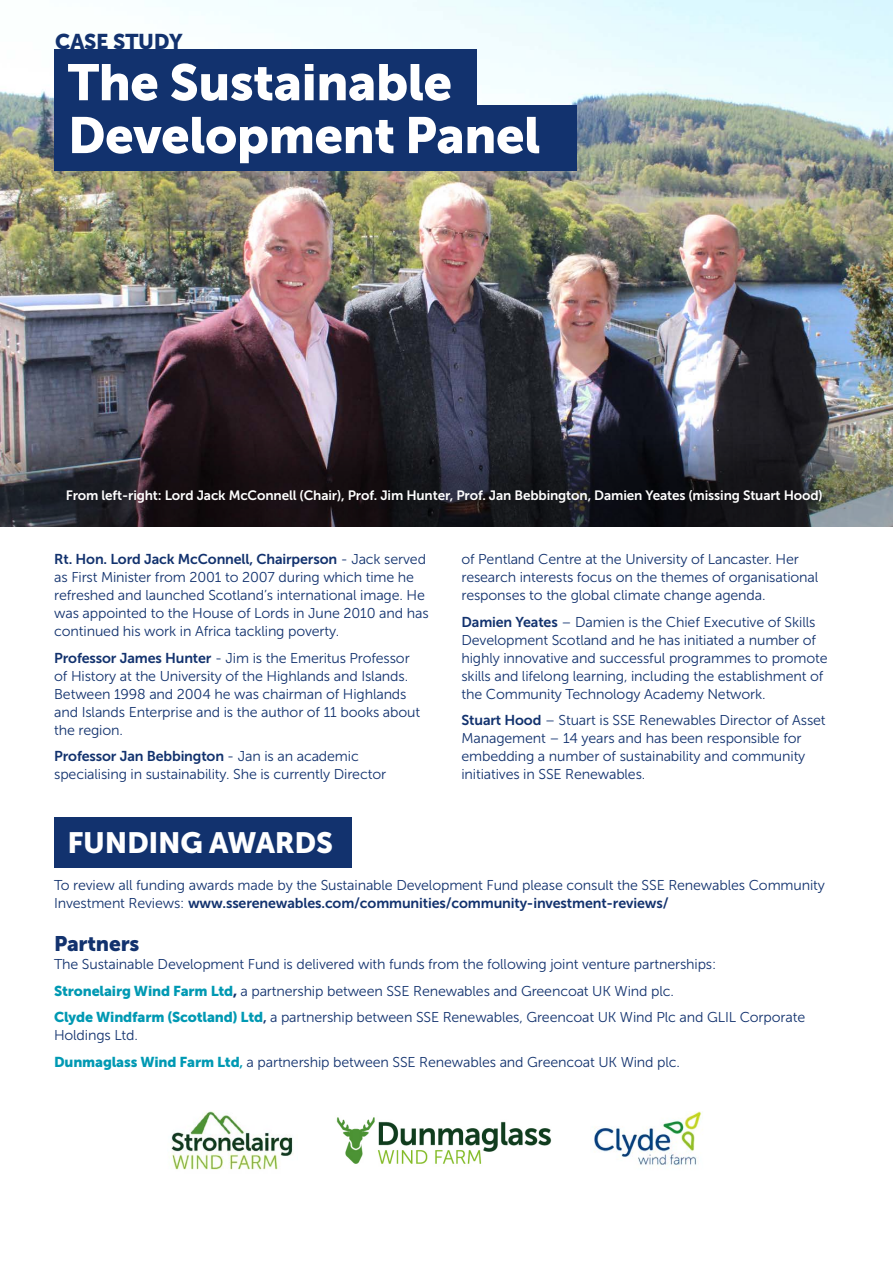
<style>
.page{position:relative;width:893px;height:1263px;background:#fff}
.page>*{position:absolute;margin:0;border:0;box-sizing:border-box;transform-origin:0 0}
.t1{font:50.7px/52.8px "Museo Sans 900";letter-spacing:-.01em;color:#fff}
.t2{font:29.25px "Museo Sans 900";letter-spacing:-.01em;color:#fff}
.t3{font:21.3px "Museo Sans 900";letter-spacing:-.01em;color:#12326e}
.t4{font:21px "Museo Sans 900";letter-spacing:-.01em;color:#12326e}
.t5{font:14.25px/18px "Museo Sans 300";letter-spacing:-.01em;color:#12326e}
.t6{font:14.25px "Museo Sans 700";letter-spacing:-.01em;color:#12326e}
.t7{font:13.5px "Museo Sans 700";letter-spacing:-.01em;color:#fff}
.s1{font-family:"Museo Sans 300"}
.s2{font-family:"Museo Sans 700"}
.s3{font-family:"Museo Sans 900";color:#0099b3}
.s4{font-family:"Museo Sans 900"}
.s5{font-family:"Museo Sans 700";color:#0099b3}
</style>
<div class="page">
<img style="left:0;top:0;width:893px;height:432px">
<div style="left:54px;top:817px;width:297px;height:50px;background:#12326e"></div>
<div style="left:54px;top:49px;width:422px;height:62px;background:#12326e"></div>
<div style="left:54px;top:105px;width:522px;height:66px;background:#12326e"></div>
<img style="left:594px;top:1111px;width:107px;height:55px">
<img style="left:336px;top:1117px;width:216px;height:47px">
<img style="left:169px;top:1111px;width:124px;height:59px">
<img style="left:0;top:432px;width:893px;height:94px">
<h3 class="t3" style="left:55px;top:30px;width:129px">CASE STUDY</h3>
<h1 class="t1" style="left:68px;top:56px;width:474px">The Sustainable<br>Development Panel</h1>
<p class="t7" style="left:66px;top:487px;width:758px">From left-right: Lord Jack McConnell (Chair), Prof. Jim Hunter, Prof. Jan Bebbington, Damien Yeates (missing Stuart Hood)</p>
<p class="t6" style="left:54px;top:551px;width:373px">Rt. Hon. Lord Jack McConnell, Chairperson <span class="s1">- Jack served</span></p>
<p class="t5" style="left:54px;top:568px;width:376px">as First Minister from 2001 to 2007 during which time he refreshed and launched Scotland’s international image. He was appointed to the House of Lords in June 2010 and has continued his work in Africa tackling poverty.</p>
<p class="t5" style="left:54px;top:649px;width:367px"><span class="s2">Professor James Hunter</span> - Jim is the Emeritus Professor of History at the University of the Highlands and Islands.<br>Between 1998 and 2004 he was chairman of Highlands and Islands Enterprise and is the author of 11 books about the region.</p>
<p class="t6" style="left:54px;top:748px;width:306px">Professor Jan Bebbington <span class="s1">- Jan is an academic</span></p>
<p class="t5" style="left:54px;top:765px;width:333px">specialising in sustainability. She is currently Director</p>
<h2 class="t2" style="left:68px;top:826px;width:267px">FUNDING AWARDS</h2>
<p class="t5" style="left:461px;top:550px;width:358px">of Pentland Centre at the University of Lancaster. Her research interests focus on the themes of organisational responses to the global climate change agenda.</p>
<p class="t5" style="left:461px;top:613px;width:368px"><span class="s2">Damien Yeates</span> – Damien is the Chief Executive of Skills Development Scotland and he has initiated a number of highly innovative and successful programmes to promote skills and lifelong learning, including the establishment of the Community Technology Academy Network.</p>
<p class="t5" style="left:461px;top:711px;width:366px"><span class="s2">Stuart Hood</span> – Stuart is SSE Renewables Director of Asset Management – 14 years and has been responsible for embedding a number of sustainability and community initiatives in SSE Renewables.</p>
<p class="t5" style="left:54px;top:876px;width:772px">To review all funding awards made by the Sustainable Development Fund please consult the SSE Renewables Community</p>
<p class="t6" style="left:54px;top:895px;width:616px"><span class="s1">Investment Reviews:</span> www.sserenewables.com/communities/community-investment-reviews/</p>
<h3 class="t4" style="left:54px;top:932px;width:87px">Partners</h3>
<p class="t5" style="left:54px;top:951px;width:753px;line-height:26.5px">The Sustainable Development Fund is delivered with funds from the following joint venture partnerships:<br><span class="s3">Stronelairg Wind Farm Ltd</span><span class="s4">,</span> a partnership between SSE Renewables and Greencoat UK Wind plc.<br><span class="s3">Clyde Windfarm (Scotland) Ltd</span><span class="s2">,</span> a partnership between SSE Renewables, Greencoat UK Wind Plc and GLIL Corporate</p>
<p class="t5" style="left:54px;top:1022px;width:627px;line-height:26.5px">Holdings Ltd.<br><span class="s3">Dunmaglass Wind Farm Ltd</span><span class="s5">,</span> a partnership between SSE Renewables and Greencoat UK Wind plc.</p>
</div>
